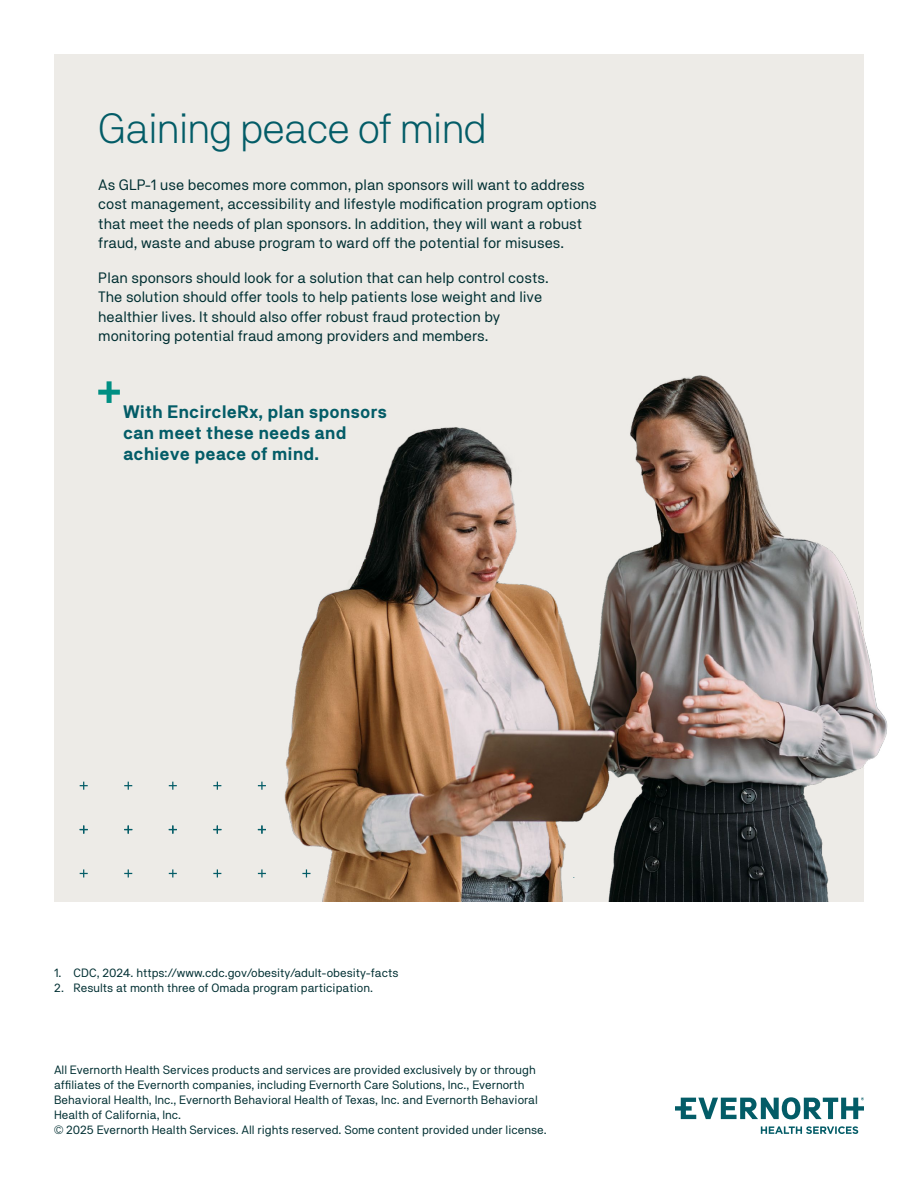
<style>
.page{position:relative;width:918px;height:1188px;background:#fff}
.page>*{position:absolute;margin:0;border:0;box-sizing:border-box;transform-origin:0 0}
.t1{font:300 42px "NB Akademie";letter-spacing:-.025em;color:#035c67}
.t2{font:700 18px/21px "NB Akademie";color:#035c67}
.t3{font:15px/19.5px "NB Akademie";color:#002f32}
.t4{font:12px/15px "NB Akademie";color:#002f32}
</style>
<div class="page">
<svg style="left:675px;top:1097px;width:189px;height:37px"></svg>
<div style="left:54px;top:54px;width:810px;height:848px;background:#edebe7"></div>
<svg style="left:98px;top:381px;width:22px;height:22px"></svg>
<svg style="left:80px;top:869px;width:8px;height:8px"></svg>
<svg style="left:124px;top:869px;width:8px;height:9px"></svg>
<svg style="left:169px;top:869px;width:8px;height:9px"></svg>
<svg style="left:213px;top:869px;width:8px;height:9px"></svg>
<svg style="left:258px;top:869px;width:8px;height:9px"></svg>
<svg style="left:80px;top:782px;width:8px;height:8px"></svg>
<svg style="left:124px;top:782px;width:8px;height:8px"></svg>
<svg style="left:169px;top:782px;width:8px;height:8px"></svg>
<svg style="left:213px;top:782px;width:8px;height:8px"></svg>
<svg style="left:258px;top:782px;width:8px;height:8px"></svg>
<svg style="left:80px;top:826px;width:8px;height:8px"></svg>
<svg style="left:124px;top:826px;width:8px;height:8px"></svg>
<svg style="left:169px;top:826px;width:8px;height:8px"></svg>
<svg style="left:213px;top:826px;width:8px;height:8px"></svg>
<svg style="left:258px;top:826px;width:8px;height:8px"></svg>
<img style="left:280px;top:333px;width:608px;height:569px">
<h1 class="t1" style="left:98px;top:104px;width:390px">Gaining peace of mind</h1>
<p class="t3" style="left:98px;top:175px;width:500px">As GLP-1 use becomes more common, plan sponsors will want to address cost management, accessibility and lifestyle modification program options that meet the needs of plan sponsors. In addition, they will want a robust fraud, waste and abuse program to ward off the potential for misuses.</p>
<p class="t3" style="left:98px;top:268px;width:452px">Plan sponsors should look for a solution that can help control costs.<br>The solution should offer tools to help patients lose weight and live healthier lives. It should also offer robust fraud protection by monitoring potential fraud among providers and members.</p>
<p class="t2" style="left:123px;top:401px;width:265px">With EncircleRx, plan sponsors can meet these needs and achieve peace of mind.</p>
<p class="t4" style="left:54px;top:965px;width:346px">1. CDC, 2024. https://www.cdc.gov/obesity/adult-obesity-facts</p>
<p class="t4" style="left:54px;top:980px;width:320px">2. Results at month three of Omada program participation.</p>
<p class="t4" style="left:54px;top:1062px;width:494px">All Evernorth Health Services products and services are provided exclusively by or through affiliates of the Evernorth companies, including Evernorth Care Solutions, Inc., Evernorth Behavioral Health, Inc., Evernorth Behavioral Health of Texas, Inc. and Evernorth Behavioral Health of California, Inc.<br>© 2025 Evernorth Health Services. All rights reserved. Some content provided under license.</p>
</div>
